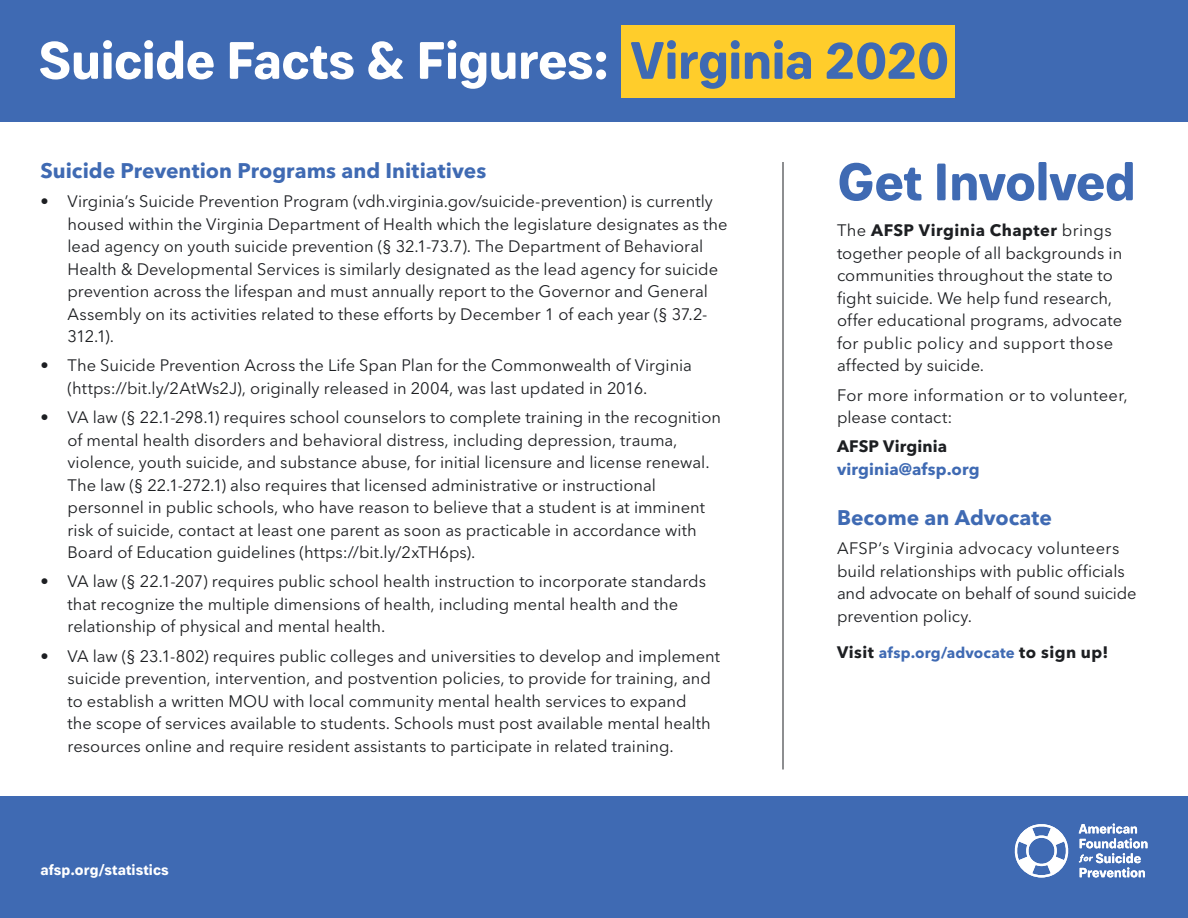
<style>
.page{position:relative;width:1188px;height:918px;background:#fff}
.page>*{position:absolute;margin:0;border:0;box-sizing:border-box;transform-origin:0 0}
.t1{font:700 52.5px "Paul Grotesk Soft";letter-spacing:-.01em;color:#fff}
.t2{font:700 52.5px "Paul Grotesk Soft";letter-spacing:-.01em;color:#3f6ab3}
.t3{font:700 21px "Avenir Next LT Pro";letter-spacing:.005em;color:#3f6ab3}
.t4{font:16.5px/22.5px "Avenir Next LT Pro";color:#1d1f22}
.t5{font:16.5px/22.5px "Avenir Next LT Pro";letter-spacing:.02em;color:#1d1f22}
.t6{font:700 16.5px "Avenir Next LT Pro";letter-spacing:.01em;color:#3f6ab3}
.t7{font:700 16.5px "Avenir Next LT Pro";letter-spacing:.005em;color:#1d1f22}
.t8{font:700 15px "Avenir Next LT Pro";letter-spacing:.015em;color:#3f6ab3}
.t9{font:700 15px "Paul Grotesk Soft";letter-spacing:.005em;color:#fff}
.s1{color:#3f6ab3}
.s2{font-weight:700}
.s3{font-size:16.5px;color:#1d1f22}
</style>
<div class="page">
<div style="left:0;top:796px;width:1188px;height:122px;background:#3f6ab3"></div>
<svg style="left:1079px;top:823px;width:69px;height:54px"></svg>
<svg style="left:1014px;top:824px;width:55px;height:54px"></svg>
<div style="left:0;top:0;width:1188px;height:122px;background:#3f6ab3"></div>
<div style="left:621px;top:26px;width:333px;height:72px;background:#ffcd2b"></div>
<hr style="left:783px;top:162px;width:1px;height:608px;background:#1d1f22">
<h1 class="t1" style="left:39px;top:29px;width:912px">Suicide Facts &amp; Figures: <span class="s1">Virginia 2020</span></h1>
<p class="t3" style="left:40px;top:158px;width:447px">Suicide Prevention Programs and Initiatives</p>
<p class="t4" style="left:67px;top:190px;width:662px;text-indent:-27px">• Virginia’s Suicide Prevention Program (vdh.virginia.gov/suicide-prevention) is currently housed within the Virginia Department of Health which the legislature designates as the lead agency on youth suicide prevention (§ 32.1-73.7). The Department of Behavioral Health &amp; Developmental Services is similarly designated as the lead agency for suicide prevention across the lifespan and must annually report to the Governor and General Assembly on its activities related to these efforts by December 1 of each year (§ 37.2- 312.1).</p>
<p class="t4" style="left:67px;top:354px;width:626px;text-indent:-27px">• The Suicide Prevention Across the Life Span Plan for the Commonwealth of Virginia (https://bit.ly/2AtWs2J), originally released in 2004, was last updated in 2016.</p>
<p class="t4" style="left:67px;top:406px;width:655px;text-indent:-27px">• VA law (§ 22.1-298.1) requires school counselors to complete training in the recognition of mental health disorders and behavioral distress, including depression, trauma, violence, youth suicide, and substance abuse, for initial licensure and license renewal.<br>The law (§ 22.1-272.1) also requires that licensed administrative or instructional personnel in public schools, who have reason to believe that a student is at imminent risk of suicide, contact at least one parent as soon as practicable in accordance with Board of Education guidelines (https://bit.ly/2xTH6ps).</p>
<p class="t4" style="left:67px;top:570px;width:640px;text-indent:-27px">• VA law (§ 22.1-207) requires public school health instruction to incorporate standards that recognize the multiple dimensions of health, including mental health and the relationship of physical and mental health.</p>
<p class="t4" style="left:67px;top:645px;width:654px;text-indent:-27px">• VA law (§ 23.1-802) requires public colleges and universities to develop and implement suicide prevention, intervention, and postvention policies, to provide for training, and to establish a written MOU with local community mental health services to expand<br>the scope of services available to students. Schools must post available mental health resources online and require resident assistants to participate in related training.</p>
<p class="t9" style="left:40px;top:861px;width:130px">afsp.org/statistics</p>
<h1 class="t2" style="left:837px;top:151px;width:300px">Get Involved</h1>
<p class="t4" style="left:837px;top:219px;width:287px">The <span class="s2">AFSP Virginia Chapter</span> brings together people of all backgrounds in communities throughout the state to fight suicide. We help fund research, offer educational programs, advocate for public policy and support those affected by suicide.</p>
<p class="t5" style="left:837px;top:384px;width:292px">For more information or to volunteer, please contact:</p>
<p class="t7" style="left:837px;top:436px;width:112px">AFSP Virginia</p>
<p class="t6" style="left:837px;top:459px;width:144px">virginia@afsp.org</p>
<p class="t3" style="left:837px;top:505px;width:217px">Become an Advocate</p>
<p class="t4" style="left:837px;top:537px;width:301px">AFSP’s Virginia advocacy volunteers build relationships with public officials and advocate on behalf of sound suicide prevention policy.</p>
<p class="t8" style="left:837px;top:643px;width:273px"><span class="s3">Visit</span> afsp.org/advocate <span class="s3">to sign up!</span></p>
</div>
